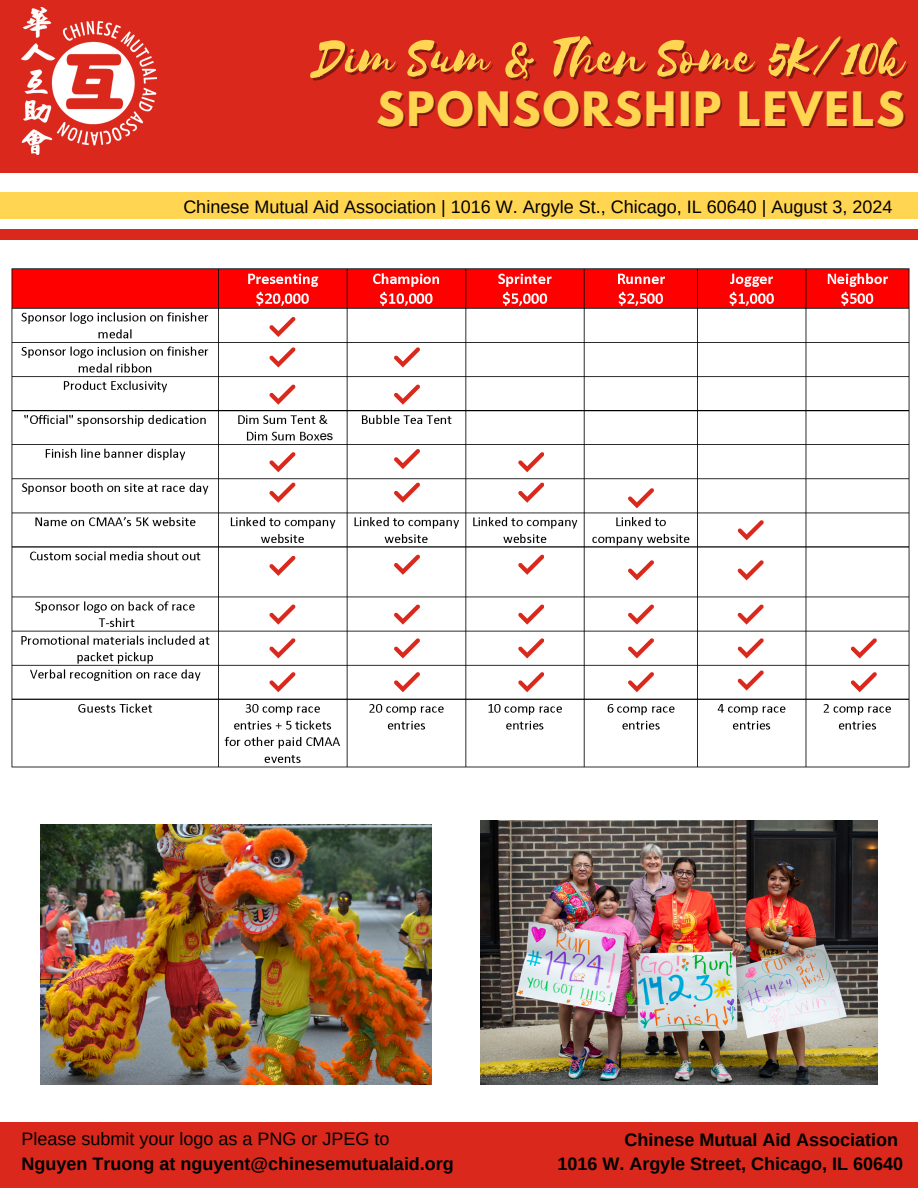
<style>
.page{position:relative;width:918px;height:1188px;background:#fff}
.page>*{position:absolute;margin:0;border:0;box-sizing:border-box;transform-origin:0 0}
.t1{font:57px "Selima";color:#ffd551}
.t2{font:700 42px "League Spartan";letter-spacing:.05em;color:#ffd551}
.t3{font:700 18px/24.8px "Arimo";color:#000}
.t4{font:18px "Arimo";color:#000}
.t5{font:12.75px "Arial MT Pro";color:#000}
.s1{font-weight:400}
</style>
<div class="page">
<div style="left:0;top:0;width:918px;height:172px;background:#da291c"></div>
<div style="left:0;top:192px;width:918px;height:27px;background:#ffd551"></div>
<div style="left:0;top:229px;width:918px;height:11px;background:#da291c"></div>
<img style="left:22px;top:7px;width:135px;height:147px">
<div style="left:0;top:1122px;width:918px;height:66px;background:#da291c"></div>
<img style="left:480px;top:820px;width:397px;height:264px">
<img style="left:41px;top:824px;width:391px;height:260px">
<img style="left:11px;top:268px;width:899px;height:500px">
<svg style="left:269px;top:317px;width:26px;height:20px"></svg>
<svg style="left:269px;top:347px;width:26px;height:20px"></svg>
<svg style="left:394px;top:347px;width:26px;height:20px"></svg>
<svg style="left:394px;top:384px;width:26px;height:21px"></svg>
<svg style="left:394px;top:449px;width:26px;height:20px"></svg>
<svg style="left:518px;top:452px;width:26px;height:20px"></svg>
<svg style="left:518px;top:482px;width:26px;height:21px"></svg>
<svg style="left:628px;top:488px;width:26px;height:20px"></svg>
<svg style="left:738px;top:520px;width:25px;height:20px"></svg>
<svg style="left:737px;top:560px;width:26px;height:20px"></svg>
<svg style="left:737px;top:604px;width:26px;height:21px"></svg>
<svg style="left:738px;top:638px;width:25px;height:20px"></svg>
<svg style="left:851px;top:638px;width:26px;height:20px"></svg>
<svg style="left:851px;top:672px;width:26px;height:20px"></svg>
<svg style="left:738px;top:670px;width:25px;height:21px"></svg>
<svg style="left:628px;top:560px;width:26px;height:20px"></svg>
<svg style="left:628px;top:604px;width:26px;height:21px"></svg>
<svg style="left:628px;top:638px;width:26px;height:20px"></svg>
<svg style="left:628px;top:672px;width:26px;height:20px"></svg>
<svg style="left:518px;top:554px;width:26px;height:21px"></svg>
<svg style="left:518px;top:604px;width:26px;height:21px"></svg>
<svg style="left:518px;top:638px;width:26px;height:20px"></svg>
<svg style="left:518px;top:672px;width:26px;height:20px"></svg>
<svg style="left:394px;top:482px;width:26px;height:21px"></svg>
<svg style="left:394px;top:554px;width:26px;height:21px"></svg>
<svg style="left:394px;top:604px;width:26px;height:21px"></svg>
<svg style="left:394px;top:638px;width:26px;height:20px"></svg>
<svg style="left:394px;top:672px;width:26px;height:20px"></svg>
<svg style="left:269px;top:384px;width:26px;height:21px"></svg>
<svg style="left:269px;top:452px;width:26px;height:20px"></svg>
<svg style="left:269px;top:482px;width:26px;height:21px"></svg>
<svg style="left:269px;top:556px;width:26px;height:20px"></svg>
<svg style="left:269px;top:604px;width:26px;height:21px"></svg>
<svg style="left:269px;top:638px;width:26px;height:20px"></svg>
<svg style="left:269px;top:672px;width:26px;height:20px"></svg>
<p class="t1" style="left:314px;top:27px;width:591px">Dim Sum &amp; Then Some 5K/10k</p>
<p class="t2" style="left:376px;top:88px;width:530px">SPONSORSHIP LEVELS</p>
<p class="t4" style="left:183px;top:197px;width:711px">Chinese Mutual Aid Association | 1016 W. Argyle St., Chicago, IL 60640 | August 3, 2024</p>
<p class="t5" style="left:320px;top:431px;width:15px">es</p>
<p class="t3" style="left:22px;top:1127px;width:434px"><span class="s1">Please submit your logo as a PNG or JPEG to<br></span>Nguyen Truong at nguyent@chinesemutualaid.org</p>
<p class="t3" style="left:557px;top:1127px;width:347px;text-align:right">Chinese Mutual Aid Association<br>1016 W. Argyle Street, Chicago, IL 60640</p>
</div>
